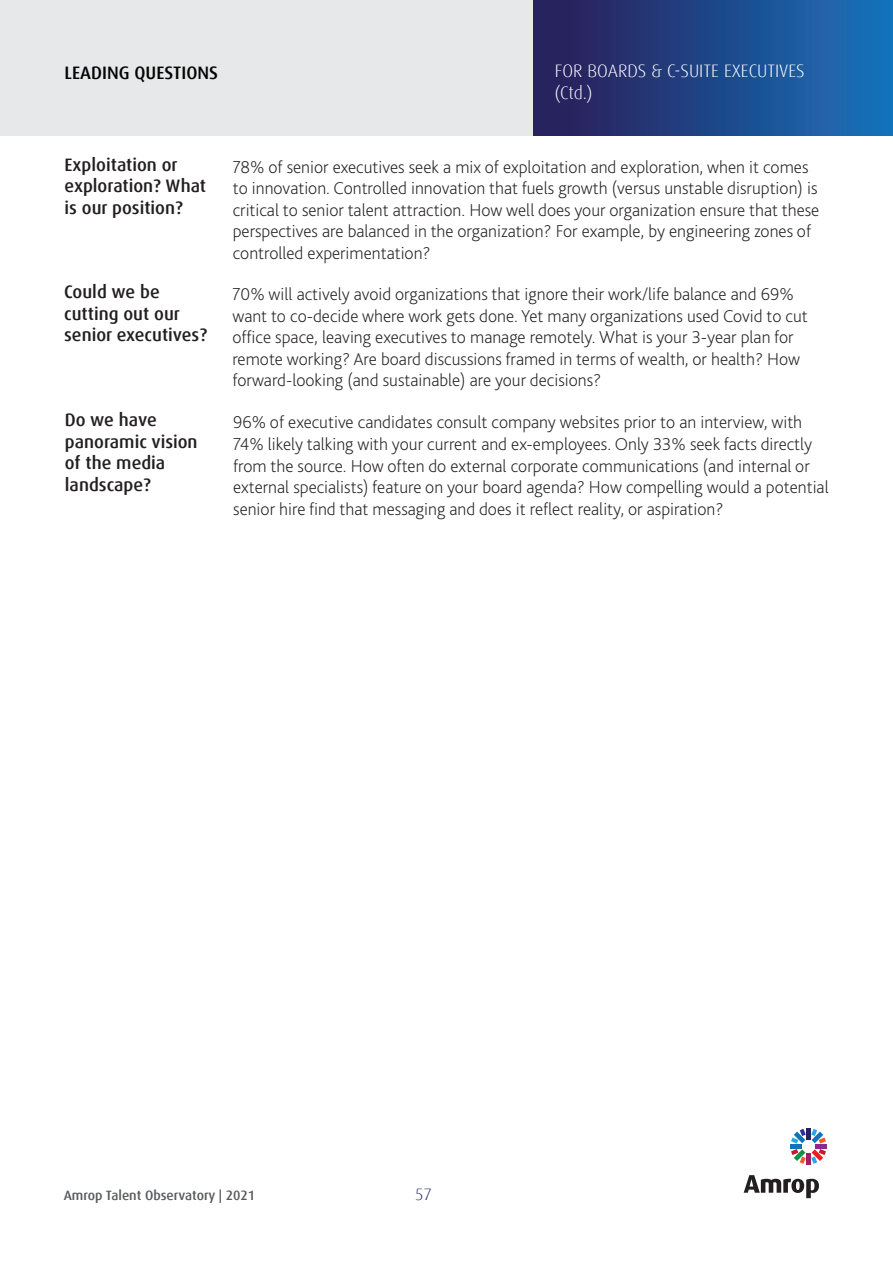
<style>
.page{position:relative;width:893px;height:1263px;background:#fff}
.page>*{position:absolute;margin:0;border:0;box-sizing:border-box;transform-origin:0 0}
.t1{font:200 18px/21.6px "Bliss 2";color:#231f20}
.t2{font:500 18px/21.6px "Dax";color:#231f20}
.t3{font:300 18px/21.6px "Dax";color:#fff}
.t4{font:500 18px "Dax";color:#040503}
.t5{font:300 16.5px "Dax";color:#26255f}
.t6{font:500 13.5px "Dax";color:#58595b}
</style>
<div class="page">
<div style="left:806px;top:1128px;width:5px;height:11px;background:#252161"></div>
<div style="left:806px;top:1153px;width:5px;height:12px;background:#9e1f62"></div>
<hr style="left:790px;top:1144px;width:12px;height:4px;background:#1074bc">
<hr style="left:815px;top:1144px;width:12px;height:4px;background:#90268f">
<svg style="left:791px;top:1149px;width:35px;height:15px"></svg>
<svg style="left:791px;top:1129px;width:35px;height:14px"></svg>
<svg style="left:744px;top:1175px;width:75px;height:23px"></svg>
<div style="left:0;top:0;width:893px;height:135px;background:#e7e8e9"></div>
<div style="left:534px;top:0;width:359px;height:135px;background:linear-gradient(to right,#291b56,#1773bc)"></div>
<p class="t4" style="left:65px;top:62px;width:155px">LEADING QUESTIONS</p>
<p class="t3" style="left:555px;top:60px;width:251px">FOR BOARDS &amp; C-SUITE EXECUTIVES (Ctd.)</p>
<p class="t2" style="left:65px;top:154px;width:143px">Exploitation or exploration? What is our position?</p>
<p class="t2" style="left:64px;top:281px;width:144px">Could we be cutting out our senior executives?</p>
<p class="t2" style="left:65px;top:409px;width:134px">Do we have panoramic vision of the media landscape?</p>
<p class="t1" style="left:233px;top:155px;width:588px">78% of senior executives seek a mix of exploitation and exploration, when it comes to innovation. Controlled innovation that fuels growth (versus unstable disruption) is critical to senior talent attraction. How well does your organization ensure that these perspectives are balanced in the organization? For example, by engineering zones of controlled experimentation?</p>
<p class="t1" style="left:232px;top:283px;width:577px">70% will actively avoid organizations that ignore their work/life balance and 69% want to co-decide where work gets done. Yet many organizations used Covid to cut office space, leaving executives to manage remotely. What is your 3-year plan for remote working? Are board discussions framed in terms of wealth, or health? How forward-looking (and sustainable) are your decisions?</p>
<p class="t1" style="left:233px;top:411px;width:597px">96% of executive candidates consult company websites prior to an interview, with 74% likely talking with your current and ex-employees. Only 33% seek facts directly from the source. How often do external corporate communications (and internal or external specialists) feature on your board agenda? How compelling would a potential senior hire find that messaging and does it reflect reality, or aspiration?</p>
<p class="t6" style="left:64px;top:1187px;width:193px">Amrop Talent Observatory | 2021</p>
<p class="t5" style="left:415px;top:1184px;width:18px">57</p>
</div>
